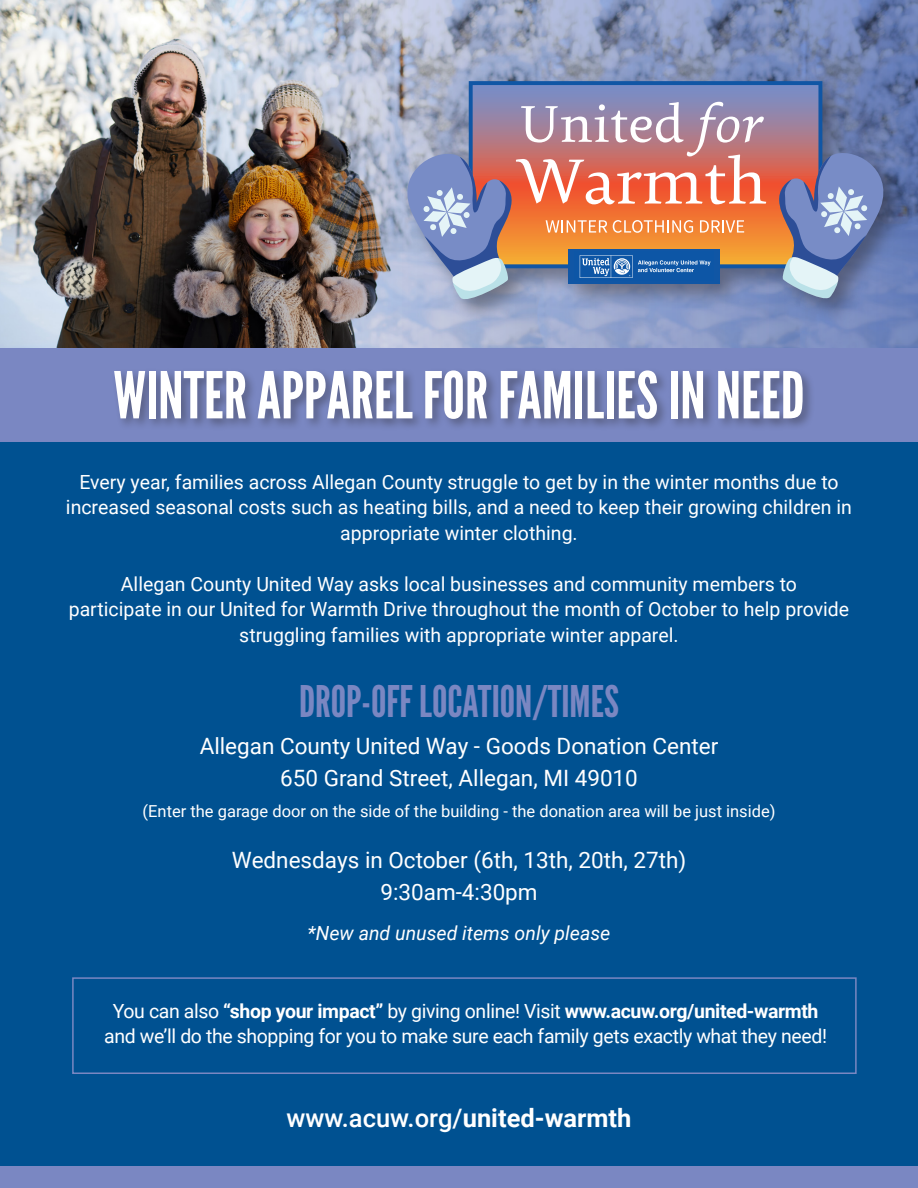
<style>
.page{position:relative;width:918px;height:1188px;background:#fff}
.page>*{position:absolute;margin:0;border:0;box-sizing:border-box;transform-origin:0 0}
.t1{font:64.5px "League Gothic";color:#fff}
.t2{font:43.5px "League Gothic";color:#7a87c2}
.t3{font:500 25.5px "Roboto";color:#fff}
.t4{font:22.5px "Roboto";color:#fff}
.t5{font:19.5px/25.5px "Roboto";color:#fff;text-align:center}
.t6{font:19.5px/25.5px "Roboto";letter-spacing:-.02em;color:#fff;text-align:center}
.t7{font:italic 19.5px "Roboto";color:#fff}
.t8{font:16.5px "Roboto";color:#fff}
.s1{font-weight:700}
</style>
<div class="page">
<img style="left:0;top:0;width:165px;height:348px">
<div style="left:0;top:429px;width:918px;height:739px;background:#005191"></div>
<img style="left:165px;top:0;width:753px;height:348px">
<div style="left:402px;top:76px;width:506px;height:247px;background:#231f20;opacity:.42"></div>
<div style="left:471px;top:83px;width:349px;height:183px;background:#7d8bc1"></div>
<div style="left:469px;top:81px;width:353px;height:187px;border:4px solid #1056a5"></div>
<div style="left:0;top:348px;width:918px;height:93px;background:#7a87c2"></div>
<div style="left:111px;top:368px;width:704px;height:64px;background:#231f20;opacity:.39"></div>
<div style="left:0;top:1166px;width:918px;height:22px;background:#7a87c2"></div>
<div style="left:72px;top:977px;width:785px;height:97px;border:2px solid #7a87c2"></div>
<svg style="left:398px;top:102px;width:494px;height:202px;background:#a58b97"></svg>
<p class="t1" style="left:113px;top:357px;width:693px">WINTER APPAREL FOR FAMILIES IN NEED</p>
<p class="t5" style="left:66px;top:468px;width:788px">Every year, families across Allegan County struggle to get by in the winter months due to increased seasonal costs such as heating bills, and a need to keep their growing children in appropriate winter clothing.</p>
<p class="t5" style="left:121px;top:570px;width:678px">Allegan County United Way asks local businesses and community members to</p>
<p class="t5" style="left:69px;top:596px;width:782px">participate in our United for Warmth Drive throughout the month of October to help provide struggling families with appropriate winter apparel.</p>
<p class="t2" style="left:299px;top:676px;width:321px">DROP-OFF LOCATION/TIMES</p>
<p class="t4" style="left:200px;top:731px;width:520px">Allegan County United Way - Goods Donation Center</p>
<p class="t4" style="left:280px;top:762px;width:359px">650 Grand Street, Allegan, MI 49010</p>
<p class="t8" style="left:143px;top:800px;width:635px">(Enter the garage door on the side of the building - the donation area will be just inside)</p>
<p class="t4" style="left:232px;top:845px;width:456px">Wednesdays in October (6th, 13th, 20th, 27th)</p>
<p class="t4" style="left:380px;top:876px;width:159px">9:30am-4:30pm</p>
<p class="t7" style="left:308px;top:920px;width:304px">*New and unused items only please</p>
<p class="t6" style="left:104px;top:997px;width:724px">You can also <span class="s1">“shop your impact”</span> by giving online! Visit <span class="s1">www.acuw.org/united-warmth </span>and we’ll do the shopping for you to make sure each family gets exactly what they need!</p>
<p class="t3" style="left:286px;top:1100px;width:346px">www.acuw.org/<span class="s1">united-warmth</span></p>
</div>
